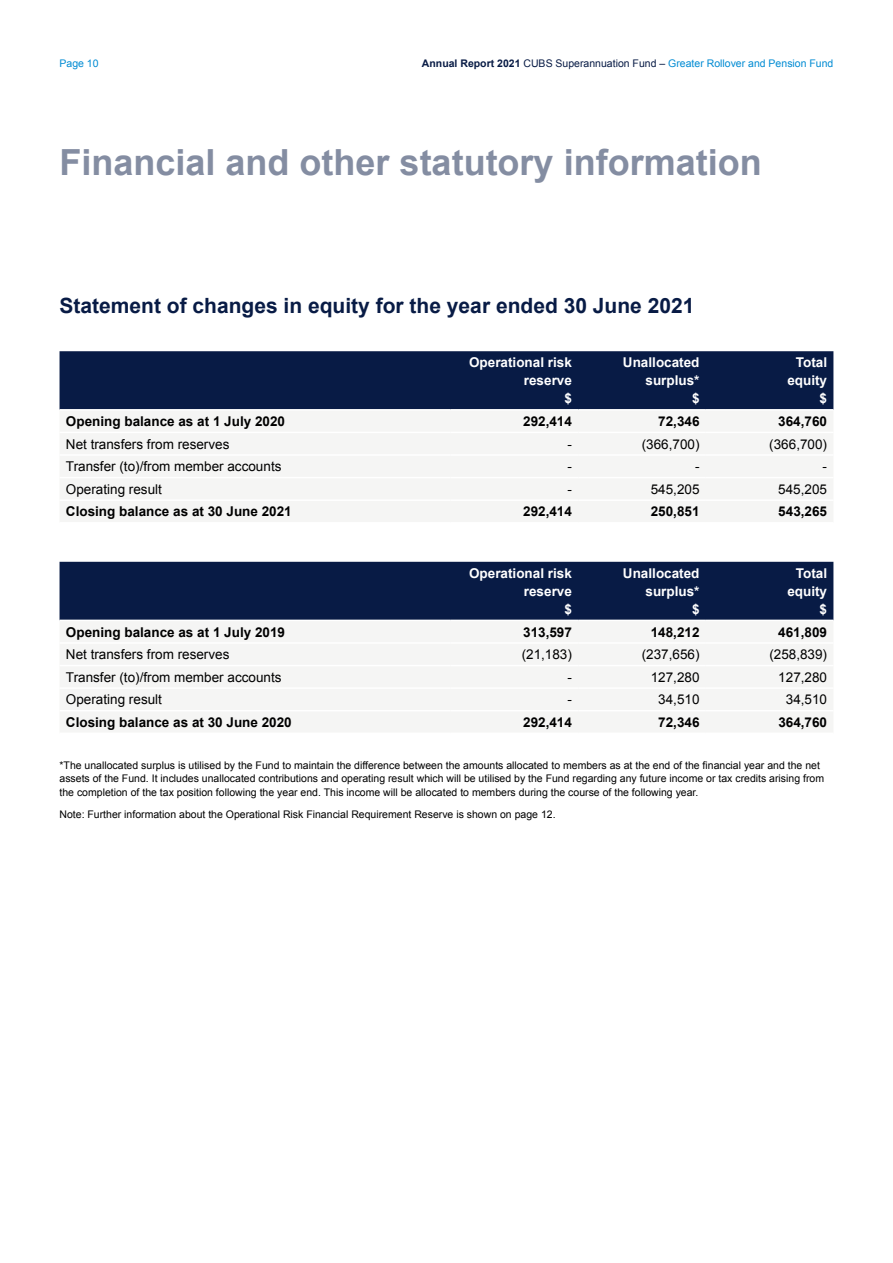
<style>
.page{position:relative;width:893px;height:1263px;background:#fff}
.page>*{position:absolute;margin:0;border:0;box-sizing:border-box;transform-origin:0 0}
.t1{font:700 36px "Arial";color:#848da2}
.t2{font:700 21px "Arial";color:#081b45}
.t3{font:13.5px "Arial";color:#000}
.t4{font:700 13.5px "Arial";color:#000}
.t5{font:700 13.5px/18px "Arial";color:#fff;text-align:right}
.t6{font:10.5px/13.5px "Arial";color:#000}
.t7{font:10.5px "Arial";color:#008bd3}
.s1{font-weight:700;color:#081b45}
.s2{color:#081b45}
</style>
<div class="page">
<div style="left:60px;top:351px;width:773px;height:58px;background:#081b45"></div>
<div style="left:60px;top:411px;width:773px;height:111px;background:#f5f5f4"></div>
<hr style="left:60px;top:432px;width:391px;height:1px;background:#fff">
<hr style="left:451px;top:432px;width:127px;height:1px;background:#fff">
<hr style="left:578px;top:432px;width:128px;height:1px;background:#fff">
<hr style="left:706px;top:432px;width:127px;height:1px;background:#fff">
<hr style="left:60px;top:454px;width:391px;height:2px;background:#fff">
<hr style="left:451px;top:454px;width:127px;height:2px;background:#fff">
<hr style="left:578px;top:454px;width:128px;height:2px;background:#fff">
<hr style="left:706px;top:454px;width:127px;height:2px;background:#fff">
<hr style="left:60px;top:477px;width:391px;height:1px;background:#fff">
<hr style="left:451px;top:477px;width:127px;height:1px;background:#fff">
<hr style="left:578px;top:477px;width:128px;height:1px;background:#fff">
<hr style="left:706px;top:477px;width:127px;height:1px;background:#fff">
<hr style="left:60px;top:499px;width:391px;height:2px;background:#fff">
<hr style="left:451px;top:499px;width:127px;height:2px;background:#fff">
<hr style="left:578px;top:499px;width:128px;height:2px;background:#fff">
<hr style="left:706px;top:499px;width:127px;height:2px;background:#fff">
<div style="left:60px;top:562px;width:773px;height:58px;background:#081b45"></div>
<div style="left:60px;top:621px;width:773px;height:111px;background:#f5f5f4"></div>
<hr style="left:60px;top:642px;width:391px;height:2px;background:#fff">
<hr style="left:451px;top:642px;width:127px;height:2px;background:#fff">
<hr style="left:578px;top:642px;width:128px;height:2px;background:#fff">
<hr style="left:706px;top:642px;width:127px;height:2px;background:#fff">
<hr style="left:60px;top:665px;width:391px;height:1px;background:#fff">
<hr style="left:451px;top:665px;width:127px;height:1px;background:#fff">
<hr style="left:578px;top:665px;width:128px;height:1px;background:#fff">
<hr style="left:706px;top:665px;width:127px;height:1px;background:#fff">
<hr style="left:60px;top:687px;width:391px;height:2px;background:#fff">
<hr style="left:451px;top:687px;width:127px;height:2px;background:#fff">
<hr style="left:578px;top:687px;width:128px;height:2px;background:#fff">
<hr style="left:706px;top:687px;width:127px;height:2px;background:#fff">
<hr style="left:60px;top:710px;width:391px;height:1px;background:#fff">
<hr style="left:451px;top:710px;width:127px;height:1px;background:#fff">
<hr style="left:578px;top:710px;width:128px;height:1px;background:#fff">
<hr style="left:706px;top:710px;width:127px;height:1px;background:#fff">
<p class="t7" style="left:60px;top:57px;width:41px">Page 10</p>
<p class="t7" style="left:422px;top:57px;width:413px"><span class="s1">Annual Report 2021</span> <span class="s2">CUBS Superannuation Fund –</span> Greater Rollover and Pension Fund</p>
<h1 class="t1" style="left:60px;top:139px;width:704px">Financial and other statutory information</h1>
<h2 class="t2" style="left:60px;top:292px;width:636px">Statement of changes in equity for the year ended 30 June 2021</h2>
<p class="t5" style="left:469px;top:354px;width:104px">Operational risk reserve<br>$</p>
<p class="t5" style="left:623px;top:354px;width:78px">Unallocated surplus*<br>$</p>
<p class="t5" style="left:787px;top:354px;width:41px">Total equity $</p>
<p class="t4" style="left:66px;top:412px;width:221px">Opening balance as at 1 July 2020</p>
<p class="t4" style="left:523px;top:412px;width:50px">292,414</p>
<p class="t4" style="left:658px;top:412px;width:43px">72,346</p>
<p class="t4" style="left:778px;top:412px;width:50px">364,760</p>
<p class="t3" style="left:66px;top:435px;width:165px">Net transfers from reserves</p>
<p class="t3" style="left:567px;top:435px;width:6px">-</p>
<p class="t3" style="left:642px;top:435px;width:59px">(366,700)</p>
<p class="t3" style="left:769px;top:435px;width:59px">(366,700)</p>
<p class="t3" style="left:66px;top:458px;width:217px">Transfer (to)/from member accounts</p>
<p class="t3" style="left:567px;top:458px;width:6px">-</p>
<p class="t3" style="left:695px;top:458px;width:6px">-</p>
<p class="t3" style="left:823px;top:458px;width:6px">-</p>
<p class="t3" style="left:66px;top:480px;width:98px">Operating result</p>
<p class="t3" style="left:567px;top:480px;width:6px">-</p>
<p class="t3" style="left:651px;top:480px;width:50px">545,205</p>
<p class="t3" style="left:778px;top:480px;width:50px">545,205</p>
<p class="t4" style="left:66px;top:503px;width:227px">Closing balance as at 30 June 2021</p>
<p class="t4" style="left:523px;top:503px;width:50px">292,414</p>
<p class="t4" style="left:651px;top:503px;width:50px">250,851</p>
<p class="t4" style="left:778px;top:503px;width:50px">543,265</p>
<p class="t5" style="left:469px;top:565px;width:104px">Operational risk reserve<br>$</p>
<p class="t5" style="left:623px;top:565px;width:78px">Unallocated surplus*<br>$</p>
<p class="t5" style="left:787px;top:565px;width:41px">Total equity $</p>
<p class="t4" style="left:66px;top:623px;width:221px">Opening balance as at 1 July 2019</p>
<p class="t4" style="left:523px;top:623px;width:50px">313,597</p>
<p class="t4" style="left:651px;top:623px;width:50px">148,212</p>
<p class="t4" style="left:778px;top:623px;width:50px">461,809</p>
<p class="t3" style="left:66px;top:645px;width:165px">Net transfers from reserves</p>
<p class="t3" style="left:522px;top:645px;width:52px">(21,183)</p>
<p class="t3" style="left:642px;top:645px;width:59px">(237,656)</p>
<p class="t3" style="left:769px;top:645px;width:59px">(258,839)</p>
<p class="t3" style="left:66px;top:668px;width:217px">Transfer (to)/from member accounts</p>
<p class="t3" style="left:567px;top:668px;width:6px">-</p>
<p class="t3" style="left:651px;top:668px;width:50px">127,280</p>
<p class="t3" style="left:778px;top:668px;width:50px">127,280</p>
<p class="t3" style="left:66px;top:691px;width:98px">Operating result</p>
<p class="t3" style="left:567px;top:691px;width:6px">-</p>
<p class="t3" style="left:658px;top:691px;width:43px">34,510</p>
<p class="t3" style="left:786px;top:691px;width:43px">34,510</p>
<p class="t4" style="left:66px;top:713px;width:227px">Closing balance as at 30 June 2020</p>
<p class="t4" style="left:523px;top:713px;width:50px">292,414</p>
<p class="t4" style="left:658px;top:713px;width:43px">72,346</p>
<p class="t4" style="left:778px;top:713px;width:50px">364,760</p>
<p class="t6" style="left:60px;top:758px;width:766px">*The unallocated surplus is utilised by the Fund to maintain the difference between the amounts allocated to members as at the end of the financial year and the net assets of the Fund. It includes unallocated contributions and operating result which will be utilised by the Fund regarding any future income or tax credits arising from the completion of the tax position following the year end. This income will be allocated to members during the course of the following year.</p>
<p class="t6" style="left:60px;top:807px;width:498px">Note: Further information about the Operational Risk Financial Requirement Reserve is shown on page 12.</p>
</div>
